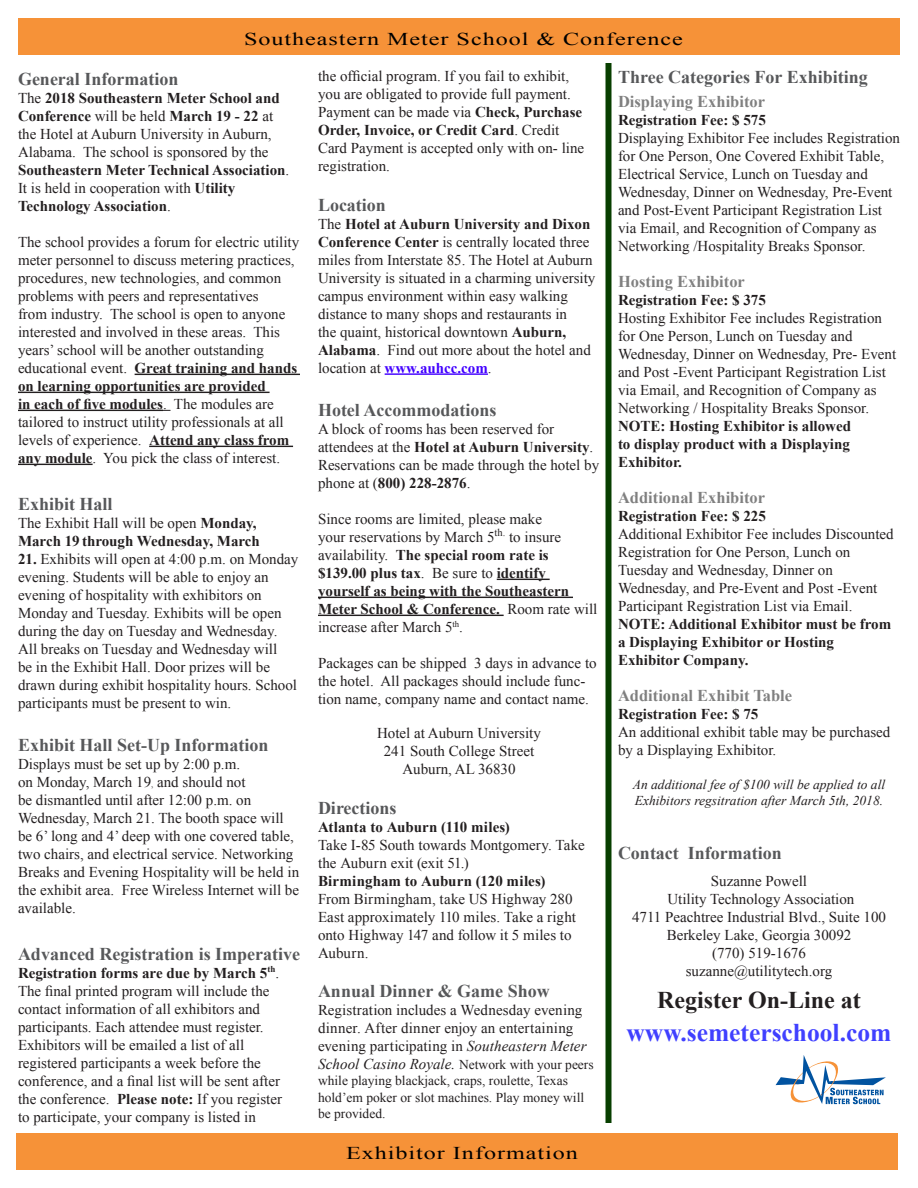
<style>
.page{position:relative;width:918px;height:1188px;background:#fff}
.page>*{position:absolute;margin:0;border:0;box-sizing:border-box;transform-origin:0 0}
.t1{font:700 25.5px "Times New Roman";color:#4040ff}
.t2{font:700 24px "Times New Roman";color:#231f20}
.Body_Text_2{font:700 18px "Times New Roman";color:#57585a}
.t3{font:18px "Times New Roman";letter-spacing:.04em;color:#000;scale:1.34 1}
.heading_6{font:700 18px "Times New Roman";color:#57585a}
.heading_4{font:700 16.5px "Times New Roman";color:#808080}
.Body_Text_2-2{font:15px/18px "Times New Roman";color:#231f20}
.Body_Text_2-3{font:700 15px/18px "Times New Roman";color:#231f20}
.heading_4-2{font:700 15px "Times New Roman";color:#231f20}
.Body_Text_2-4{font:13.5px/16.2px "Times New Roman";color:#231f20}
.t4{font:italic 13.5px/16.2px "Times New Roman";color:#231f20}
.s1{font-weight:400}
.s2{font-weight:700}
.s3{font-size:9px}
.s4{font-weight:700;color:#4200ff}
.s5{font-style:italic}
.s6{font-style:italic;font-size:15px}
</style>
<div class="page">
<div style="left:18px;top:19px;width:882px;height:36px;background:#f69238"></div>
<hr style="left:135px;top:374px;width:165px;height:1px;background:#231f20">
<hr style="left:18px;top:392px;width:252px;height:1px;background:#231f20">
<hr style="left:18px;top:410px;width:145px;height:1px;background:#231f20">
<hr style="left:149px;top:446px;width:144px;height:1px;background:#231f20">
<hr style="left:18px;top:464px;width:75px;height:1px;background:#231f20">
<hr style="left:385px;top:373px;width:103px;height:2px;background:#4200ff">
<hr style="left:497px;top:579px;width:53px;height:1px;background:#231f20">
<hr style="left:318px;top:597px;width:255px;height:1px;background:#231f20">
<hr style="left:318px;top:615px;width:186px;height:1px;background:#231f20">
<div style="left:16px;top:1133px;width:882px;height:37px;background:#f69238"></div>
<div style="left:606px;top:63px;width:6px;height:1060px;background:#083f00"></div>
<svg style="left:776px;top:1055px;width:110px;height:50px"></svg>
<p class="t3" style="left:244px;top:27px;width:329px">Southeastern Meter School &amp; Conference</p>
<p class="heading_6" style="left:18px;top:66px;width:162px">General Information</p>
<p class="Body_Text_2-3" style="left:18px;top:88px;width:273px"><span class="s1">The</span> 2018 Southeastern Meter School and Conference <span class="s1">will be held</span> March 19 - 22 <span class="s1">at the Hotel at Auburn University in Auburn, Alabama. The school is sponsored by the </span>Southeastern Meter Technical Association<span class="s1">.<br>It is held in cooperation with</span> Utility Technology Association<span class="s1">.</span></p>
<p class="Body_Text_2-2" style="left:18px;top:232px;width:283px">The school provides a forum for electric utility meter personnel to discuss metering practices, procedures, new technologies, and common problems with peers and representatives<br>from industry. The school is open to anyone interested and involved in these areas. This years’ school will be another outstanding educational event. <span class="s2">Great training and hands on learning opportunities are provided<br>in each of five modules</span>. The modules are tailored to instruct utility professionals at all levels of experience. <span class="s2">Attend any class from any module</span>. You pick the class of interest.</p>
<p class="Body_Text_2" style="left:18px;top:491px;width:96px">Exhibit Hall</p>
<p class="Body_Text_2-3" style="left:18px;top:513px;width:243px"><span class="s1">The Exhibit Hall will be open</span> Monday,<br>March 19 through Wednesday, March</p>
<p class="Body_Text_2-2" style="left:18px;top:549px;width:282px"><span class="s2">21.</span> Exhibits will open at 4:00 p.m. on Monday evening. Students will be able to enjoy an evening of hospitality with exhibitors on Monday and Tuesday. Exhibits will be open during the day on Tuesday and Wednesday.<br>All breaks on Tuesday and Wednesday will<br>be in the Exhibit Hall. Door prizes will be drawn during exhibit hospitality hours. School participants must be present to win.</p>
<p class="Body_Text_2" style="left:18px;top:732px;width:252px">Exhibit Hall Set-Up Information</p>
<p class="Body_Text_2-2" style="left:18px;top:754px;width:283px">Displays must be set up by 2:00 p.m.<br>on Monday, March 19<span class="s3">,</span> and should not<br>be dismantled until after 12:00 p.m. on Wednesday, March 21. The booth space will be 6’ long and 4’ deep with one covered table, two chairs, and electrical service. Networking Breaks and Evening Hospitality will be held in the exhibit area. Free Wireless Internet will be available.</p>
<p class="Body_Text_2" style="left:18px;top:941px;width:283px">Advanced Registration is Imperative</p>
<p class="Body_Text_2-2" style="left:18px;top:963px;width:266px"><span class="s2">Registration forms are due by March 5</span><sup>th</sup>.<br>The final printed program will include the contact information of all exhibitors and participants. Each attendee must register.<br>Exhibitors will be emailed a list of all registered participants a week before the conference, and a final list will be sent after the conference. <span class="s2">Please note:</span> If you register to participate, your company is listed in</p>
<p class="Body_Text_2-2" style="left:318px;top:67px;width:268px">the official program. If you fail to exhibit, you are obligated to provide full payment.<br>Payment can be made via <span class="s2">Check, Purchase Order, Invoice, or Credit Card</span>. Credit Card Payment is accepted only with on- line registration.</p>
<p class="Body_Text_2" style="left:318px;top:192px;width:70px">Location</p>
<p class="Body_Text_2-2" style="left:318px;top:214px;width:279px">The <span class="s2">Hotel at Auburn University and Dixon Conference Center</span> is centrally located three miles from Interstate 85. The Hotel at Auburn University is situated in a charming university campus environment within easy walking distance to many shops and restaurants in<br>the quaint, historical downtown <span class="s2">Auburn, Alabama</span>. Find out more about the hotel and location at <span class="s4">www.auhcc.com</span>.</p>
<p class="Body_Text_2" style="left:318px;top:397px;width:180px">Hotel Accommodations</p>
<p class="Body_Text_2-2" style="left:318px;top:419px;width:283px">A block of rooms has been reserved for attendees at the <span class="s2">Hotel at Auburn University</span>.<br>Reservations can be made through the hotel by phone at (<span class="s2">800) 228-2876</span>.</p>
<p class="Body_Text_2-2" style="left:318px;top:509px;width:281px">Since rooms are limited, please make<br>your reservations by March 5<sup>th.</sup> to insure availability. <span class="s2">The special room rate is $139.00 plus tax</span>. Be sure to <span class="s2">identify yourself as being with the Southeastern Meter School &amp; Conference.</span> Room rate will increase after March 5<sup>th</sup>.</p>
<p class="Body_Text_2-2" style="left:318px;top:653px;width:280px">Packages can be shipped 3 days in advance to the hotel. All packages should include func&shy;tion name, company name and contact name.</p>
<p class="Body_Text_2-2" style="left:377px;top:724px;width:165px">Hotel at Auburn University</p>
<p class="Body_Text_2-2" style="left:384px;top:742px;width:152px">241 South College Street</p>
<p class="Body_Text_2-2" style="left:402px;top:760px;width:115px">Auburn, AL 36830</p>
<p class="Body_Text_2" style="left:318px;top:795px;width:80px">Directions</p>
<p class="Body_Text_2-2" style="left:318px;top:817px;width:268px"><span class="s2">Atlanta to Auburn (110 miles)<br></span>Take I-85 South towards Montgomery. Take the Auburn exit (exit 51.)</p>
<p class="Body_Text_2-2" style="left:318px;top:871px;width:259px"><span class="s2">Birmingham to Auburn (120 miles)<br></span>From Birmingham, take US Highway 280<br>East approximately 110 miles. Take a right onto Highway 147 and follow it 5 miles to<br>Auburn.</p>
<p class="Body_Text_2" style="left:318px;top:979px;width:233px">Annual Dinner &amp; Game Show</p>
<p class="Body_Text_2-2" style="left:318px;top:1001px;width:270px">Registration includes a Wednesday evening dinner. After dinner enjoy an entertaining evening participating in <span class="s5">Southeastern Meter</span></p>
<p class="Body_Text_2-4" style="left:318px;top:1056px;width:277px"><span class="s6">School Casino Royale.</span> Network with your peers while playing blackjack, craps, roulette, Texas hold’em poker or slot machines. Play money will be provided.</p>
<p class="t3" style="left:346px;top:1141px;width:174px">Exhibitor Information</p>
<p class="Body_Text_2" style="left:618px;top:64px;width:251px">Three Categories For Exhibiting</p>
<p class="heading_4" style="left:618px;top:90px;width:149px">Displaying Exhibitor</p>
<p class="Body_Text_2-3" style="left:618px;top:110px;width:149px">Registration Fee: $ 575</p>
<p class="Body_Text_2-2" style="left:618px;top:128px;width:284px">Displaying Exhibitor Fee includes Registration for One Person, One Covered Exhibit Table, Electrical Service, Lunch on Tuesday and Wednesday, Dinner on Wednesday, Pre-Event and Post-Event Participant Registration List via Email, and Recognition of Company as Networking /Hospitality Breaks Sponsor.</p>
<p class="heading_4" style="left:618px;top:270px;width:128px">Hosting Exhibitor</p>
<p class="Body_Text_2-3" style="left:618px;top:290px;width:149px">Registration Fee: $ 375</p>
<p class="Body_Text_2-2" style="left:618px;top:308px;width:280px">Hosting Exhibitor Fee includes Registration for One Person, Lunch on Tuesday and Wednesday, Dinner on Wednesday, Pre- Event and Post -Event Participant Registration List via Email, and Recognition of Company as Networking / Hospitality Breaks Sponsor.<br><span class="s2">NOTE: Hosting Exhibitor is allowed<br>to display product with a Displaying Exhibitor.</span></p>
<p class="heading_4" style="left:618px;top:486px;width:149px">Additional Exhibitor</p>
<p class="Body_Text_2-3" style="left:618px;top:506px;width:149px">Registration Fee: $ 225</p>
<p class="Body_Text_2-2" style="left:618px;top:524px;width:277px">Additional Exhibitor Fee includes Discounted Registration for One Person, Lunch on Tuesday and Wednesday, Dinner on Wednesday, and Pre-Event and Post -Event Participant Registration List via Email.<br><span class="s2">NOTE: Additional Exhibitor must be from a Displaying Exhibitor or Hosting</span></p>
<p class="Body_Text_2-3" style="left:618px;top:650px;width:132px">Exhibitor Company.</p>
<p class="heading_4" style="left:618px;top:684px;width:176px">Additional Exhibit Table</p>
<p class="heading_4-2" style="left:618px;top:703px;width:142px">Registration Fee: $ 75</p>
<p class="Body_Text_2-2" style="left:618px;top:722px;width:274px">An additional exhibit table may be purchased by a Displaying Exhibitor.</p>
<p class="t4" style="left:633px;top:776px;width:254px">An additional fee of $100 will be applied to all<br>Exhibitors regsitration after March 5th, 2018.</p>
<p class="Body_Text_2" style="left:618px;top:841px;width:165px">Contact Information</p>
<p class="Body_Text_2-2" style="left:711px;top:872px;width:98px">Suzanne Powell</p>
<p class="Body_Text_2-2" style="left:667px;top:890px;width:188px">Utility Technology Association</p>
<p class="Body_Text_2-2" style="left:632px;top:908px;width:256px">4711 Peachtree Industrial Blvd., Suite 100</p>
<p class="Body_Text_2-2" style="left:667px;top:926px;width:186px">Berkeley Lake, Georgia 30092</p>
<p class="Body_Text_2-2" style="left:712px;top:944px;width:95px">(770) 519-1676</p>
<p class="Body_Text_2-2" style="left:686px;top:962px;width:148px">suzanne@utilitytech.org</p>
<p class="t2" style="left:657px;top:984px;width:205px">Register On-Line at</p>
<p class="t1" style="left:627px;top:1015px;width:266px">www.semeterschool.com</p>
</div>
